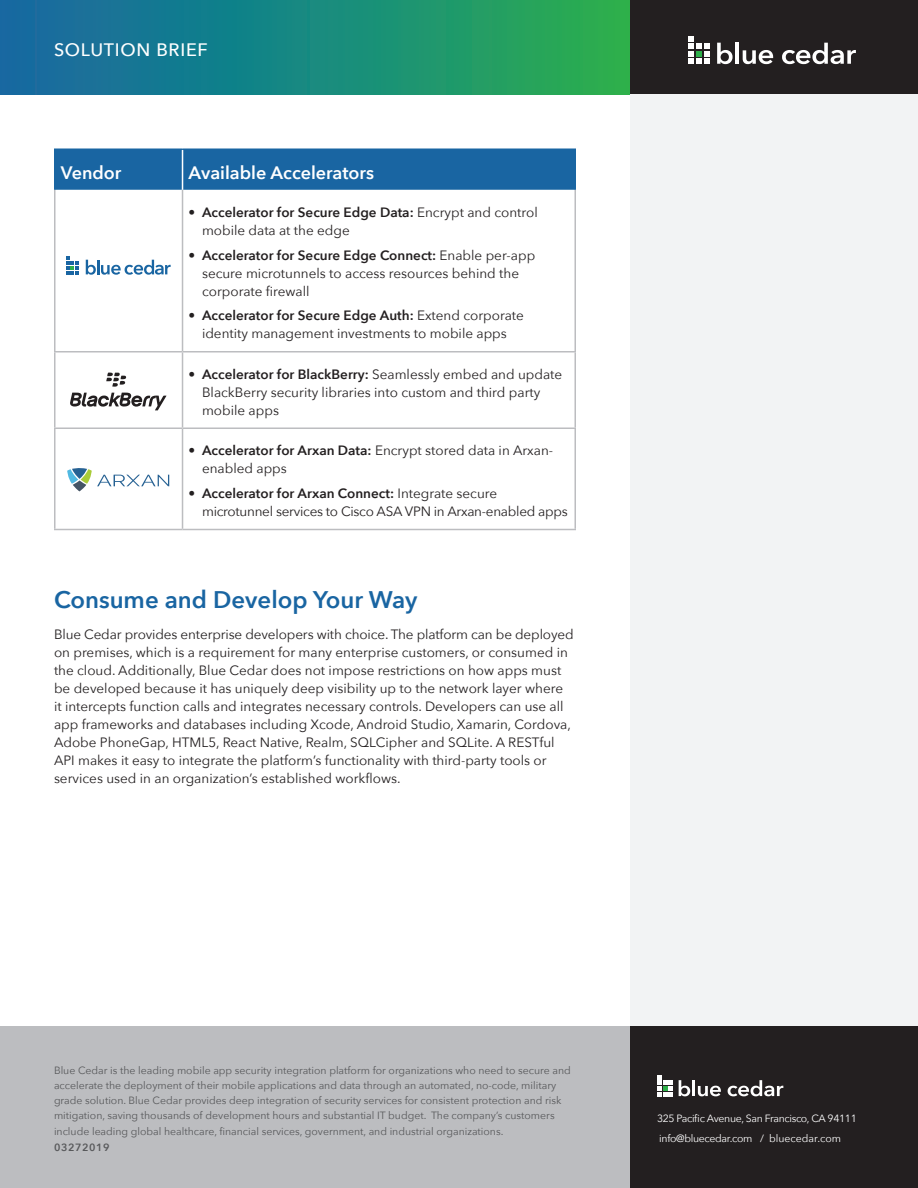
<style>
.page{position:relative;width:918px;height:1188px;background:#fff}
.page>*{position:absolute;margin:0;border:0;box-sizing:border-box;transform-origin:0 0}
.t1{font:600 24px "Avenir Next";color:#1965a2}
.t2{font:600 18px "Avenir Next";color:#fff}
.t3{font:500 18px "Avenir Next";letter-spacing:.04em;color:#fff}
.t4{font:13.5px/18px "Avenir Next";color:#231f20}
.t5{font:13.5px/18px "Avenir Next";letter-spacing:-.02em;color:#231f20}
.t6{font:10.5px/15px "Avenir Next";color:#57585a}
.t7{font:10.5px "Avenir Next";letter-spacing:-.03em;color:#fff}
.t8{font:600 10.5px "Avenir Next";letter-spacing:.06em;color:#57585a}
.s1{font-weight:600}
</style>
<div class="page">
<div style="left:0;top:0;width:630px;height:94px;background:linear-gradient(to right,#1067a7,#28af50)"></div>
<div style="left:630px;top:0;width:288px;height:94px;background:#231f20"></div>
<svg style="left:717px;top:43px;width:16px;height:21px"></svg>
<hr style="left:735px;top:43px;width:4px;height:21px;background:#fff">
<svg style="left:743px;top:50px;width:30px;height:14px"></svg>
<svg style="left:782px;top:43px;width:74px;height:21px"></svg>
<svg style="left:688px;top:36px;width:22px;height:28px"></svg>
<div style="left:630px;top:94px;width:288px;height:1094px;background:#f2f3f4"></div>
<div style="left:0;top:1026px;width:918px;height:162px;background:#bcbdc0"></div>
<div style="left:630px;top:1026px;width:288px;height:162px;background:#231f20"></div>
<svg style="left:679px;top:1080px;width:11px;height:16px"></svg>
<hr style="left:692px;top:1080px;width:3px;height:16px;background:#fff">
<svg style="left:698px;top:1086px;width:23px;height:10px"></svg>
<svg style="left:728px;top:1080px;width:55px;height:16px"></svg>
<svg style="left:657px;top:1075px;width:16px;height:21px"></svg>
<div style="left:56px;top:150px;width:518px;height:40px;background:#1965a2"></div>
<hr style="left:54px;top:190px;width:2px;height:161px;background:#bcbdc0">
<hr style="left:182px;top:190px;width:1px;height:161px;background:#bcbdc0">
<hr style="left:574px;top:190px;width:2px;height:161px;background:#bcbdc0">
<hr style="left:54px;top:351px;width:129px;height:1px;background:#bcbdc0">
<hr style="left:54px;top:352px;width:2px;height:76px;background:#bcbdc0">
<hr style="left:183px;top:351px;width:393px;height:1px;background:#bcbdc0">
<hr style="left:182px;top:352px;width:1px;height:76px;background:#bcbdc0">
<hr style="left:574px;top:352px;width:2px;height:76px;background:#bcbdc0">
<hr style="left:54px;top:428px;width:129px;height:1px;background:#bcbdc0">
<hr style="left:54px;top:429px;width:2px;height:100px;background:#bcbdc0">
<hr style="left:183px;top:428px;width:393px;height:1px;background:#bcbdc0">
<hr style="left:182px;top:429px;width:1px;height:100px;background:#bcbdc0">
<hr style="left:574px;top:429px;width:2px;height:100px;background:#bcbdc0">
<hr style="left:54px;top:529px;width:129px;height:1px;background:#bcbdc0">
<hr style="left:183px;top:529px;width:393px;height:1px;background:#bcbdc0">
<hr style="left:54px;top:148px;width:129px;height:2px;background:#1965a2">
<hr style="left:54px;top:150px;width:2px;height:40px;background:#1965a2">
<hr style="left:183px;top:148px;width:393px;height:2px;background:#1965a2">
<hr style="left:574px;top:150px;width:2px;height:40px;background:#1965a2">
<hr style="left:182px;top:150px;width:1px;height:40px;background:#fff">
<svg style="left:86px;top:260px;width:85px;height:15px"></svg>
<svg style="left:66px;top:256px;width:13px;height:18px"></svg>
<svg style="left:70px;top:393px;width:96px;height:17px"></svg>
<svg style="left:106px;top:373px;width:20px;height:14px"></svg>
<svg style="left:67px;top:468px;width:102px;height:23px"></svg>
<p class="t3" style="left:54px;top:35px;width:155px">SOLUTION BRIEF</p>
<p class="t2" style="left:61px;top:157px;width:62px">Vendor</p>
<p class="t2" style="left:189px;top:157px;width:187px">Available Accelerators</p>
<p class="t4" style="left:202px;top:202px;width:337px;text-indent:-13px"><span class="s1">• Accelerator for Secure Edge Data:</span> Encrypt and control mobile data at the edge</p>
<p class="t4" style="left:202px;top:245px;width:335px;text-indent:-13px"><span class="s1">• Accelerator for Secure Edge Connect:</span> Enable per-app secure microtunnels to access resources behind the corporate firewall</p>
<p class="t4" style="left:189px;top:306px;width:337px;text-align:center"><span class="s1">• Accelerator for Secure Edge Auth:</span> Extend corporate identity management investments to mobile apps</p>
<p class="t4" style="left:202px;top:364px;width:362px;text-indent:-13px"><span class="s1">• Accelerator for BlackBerry:</span> Seamlessly embed and update<br>BlackBerry security libraries into custom and third party mobile apps</p>
<p class="t4" style="left:202px;top:441px;width:353px;text-indent:-13px"><span class="s1">• Accelerator for Arxan Data:</span> Encrypt stored data in Arxan&shy;enabled apps</p>
<p class="t5" style="left:202px;top:484px;width:367px;text-indent:-13px"><span class="s1">• Accelerator for Arxan Connect:</span> Integrate secure microtunnel services to Cisco ASA VPN in Arxan-enabled apps</p>
<p class="t1" style="left:54px;top:579px;width:365px">Consume and Develop Your Way</p>
<p class="t4" style="left:54px;top:625px;width:521px">Blue Cedar provides enterprise developers with choice. The platform can be deployed on premises, which is a requirement for many enterprise customers, or consumed in the cloud. Additionally, Blue Cedar does not impose restrictions on how apps must be developed because it has uniquely deep visibility up to the network layer where it intercepts function calls and integrates necessary controls. Developers can use all app frameworks and databases including Xcode, Android Studio, Xamarin, Cordova, Adobe PhoneGap, HTML5, React Native, Realm, SQLCipher and SQLite. A RESTful API makes it easy to integrate the platform’s functionality with third-party tools or services used in an organization’s established workflows.</p>
<p class="t6" style="left:54px;top:1062px;width:518px">Blue Cedar is the leading mobile app security integration platform for organizations who need to secure and accelerate the deployment of their mobile applications and data through an automated, no-code, military grade solution. Blue Cedar provides deep integration of security services for consistent protection and risk mitigation, saving thousands of development hours and substantial IT budget. The company’s customers</p>
<p class="t6" style="left:54px;top:1123px;width:451px">include leading global healthcare, financial services, government, and industrial organizations.</p>
<p class="t8" style="left:54px;top:1138px;width:57px">03272019</p>
<p class="t7" style="left:657px;top:1109px;width:201px">325 Pacific Avenue, San Francisco, CA 94111</p>
<p class="t7" style="left:659px;top:1129px;width:183px">info@bluecedar.com / bluecedar.com</p>
</div>
